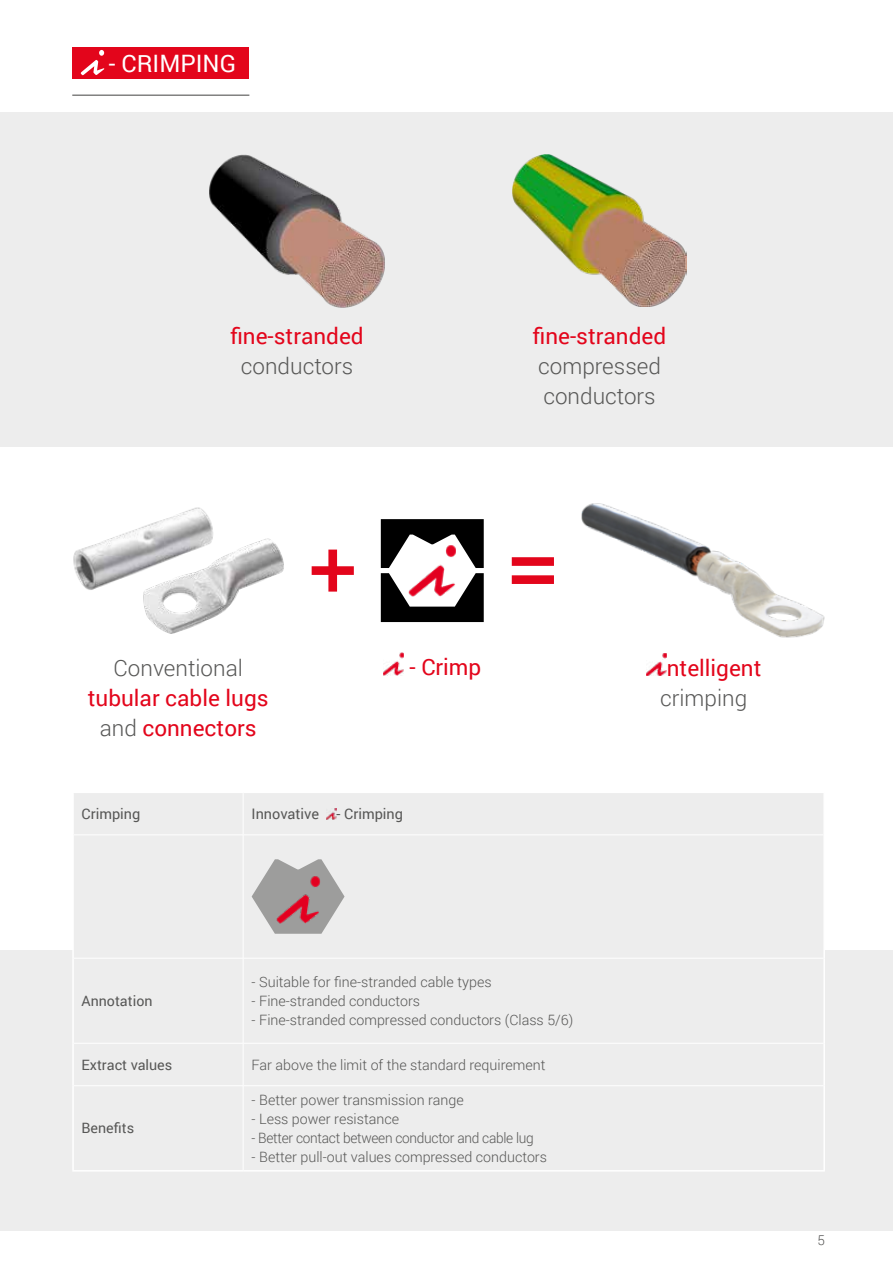
<style>
.page{position:relative;width:893px;height:1263px;background:#fff}
.page>*{position:absolute;margin:0;border:0;box-sizing:border-box;transform-origin:0 0}
.t1{font:24px "Roboto";color:#fff}
.t2{font:22.5px/30px "Roboto";color:#e3051b;text-align:center}
.t3{font:300 22.5px/30px "Roboto";color:#575756}
.t4{font:14.55px "Roboto";color:#575756}
.t5{font:300 14.25px "Roboto";color:#575756}
.t6{font:300 14.25px "Roboto";letter-spacing:-.02em;color:#575756;scale:.96 1}
.t7{font:14.25px "Roboto";color:#575756}
.t8{font:300 13.5px "Roboto";color:#575756}
.s1{font-weight:300;color:#575756}
</style>
<div class="page">
<div style="left:0;top:950px;width:893px;height:281px;background:#ededed"></div>
<div style="left:0;top:112px;width:893px;height:335px;background:#ededed"></div>
<div style="left:74px;top:793px;width:749px;height:157px;background:#ededed"></div>
<hr style="left:72px;top:835px;width:2px;height:123px;background:#fff">
<hr style="left:823px;top:835px;width:2px;height:123px;background:#fff">
<hr style="left:72px;top:958px;width:2px;height:85px;background:#fff">
<hr style="left:823px;top:958px;width:2px;height:85px;background:#fff">
<hr style="left:72px;top:1043px;width:2px;height:43px;background:#fff">
<hr style="left:823px;top:1043px;width:2px;height:43px;background:#fff">
<hr style="left:72px;top:1086px;width:2px;height:84px;background:#fff">
<hr style="left:823px;top:1086px;width:2px;height:84px;background:#fff">
<hr style="left:72px;top:1170px;width:171px;height:1px;background:#fff">
<hr style="left:243px;top:1170px;width:582px;height:1px;background:#fff">
<hr style="left:243px;top:793px;width:1px;height:42px;background:#fff">
<hr style="left:74px;top:835px;width:169px;height:1px;background:#fff">
<hr style="left:243px;top:835px;width:580px;height:1px;background:#fff">
<hr style="left:243px;top:835px;width:1px;height:123px;background:#fff">
<hr style="left:74px;top:958px;width:169px;height:1px;background:#fff">
<hr style="left:243px;top:958px;width:580px;height:1px;background:#fff">
<hr style="left:243px;top:958px;width:1px;height:85px;background:#fff">
<hr style="left:74px;top:1043px;width:169px;height:1px;background:#fff">
<hr style="left:243px;top:1043px;width:580px;height:1px;background:#fff">
<hr style="left:243px;top:1043px;width:1px;height:42px;background:#fff">
<hr style="left:74px;top:1085px;width:169px;height:1px;background:#fff">
<hr style="left:243px;top:1085px;width:580px;height:1px;background:#fff">
<hr style="left:243px;top:1086px;width:1px;height:84px;background:#fff">
<svg style="left:326px;top:808px;width:11px;height:11px"></svg>
<svg style="left:252px;top:859px;width:93px;height:75px;background:#bdbdbc"></svg>
<img style="left:277px;top:876px;width:43px;height:47px">
<img style="left:143px;top:538px;width:141px;height:96px">
<img style="left:73px;top:507px;width:142px;height:84px">
<svg style="left:312px;top:550px;width:42px;height:42px"></svg>
<img style="left:581px;top:503px;width:244px;height:135px">
<svg style="left:381px;top:519px;width:103px;height:103px"></svg>
<img style="left:409px;top:545px;width:47px;height:51px">
<svg style="left:512px;top:557px;width:42px;height:27px"></svg>
<img style="left:383px;top:653px;width:21px;height:22px">
<img style="left:646px;top:653px;width:21px;height:22px">
<img style="left:209px;top:154px;width:176px;height:153px">
<img style="left:513px;top:155px;width:173px;height:152px">
<div style="left:72px;top:47px;width:177px;height:31px;background:#e3051b"></div>
<hr style="left:72px;top:95px;width:177px;height:1px;background:#575756">
<svg style="left:81px;top:50px;width:23px;height:25px"></svg>
<h1 class="t1" style="left:109px;top:46px;width:129px">- CRIMPING</h1>
<h2 class="t2" style="left:230px;top:320px;width:135px">fine-stranded</h2>
<h2 class="t3" style="left:241px;top:351px;width:114px">conductors</h2>
<h2 class="t2" style="left:533px;top:320px;width:135px">fine-stranded</h2>
<h2 class="t3" style="left:538px;top:351px;width:124px">compressed conductors</h2>
<h2 class="t3" style="left:114px;top:652px;width:131px">Conventional</h2>
<h2 class="t2" style="left:88px;top:682px;width:182px">tubular cable lugs <span class="s1">and</span> connectors</h2>
<h2 class="t2" style="left:410px;top:652px;width:73px">- Crimp</h2>
<p class="t4" style="left:82px;top:803px;width:60px">Crimping</p>
<p class="t4" style="left:252px;top:804px;width:153px">Innovative - Crimping</p>
<p class="t7" style="left:82px;top:991px;width:72px">Annotation</p>
<p class="t5" style="left:252px;top:972px;width:241px">- Suitable for fine-stranded cable types</p>
<p class="t5" style="left:252px;top:991px;width:170px">- Fine-stranded conductors</p>
<p class="t5" style="left:252px;top:1010px;width:323px">- Fine-stranded compressed conductors (Class 5/6)</p>
<p class="t7" style="left:82px;top:1054px;width:92px">Extract values</p>
<p class="t5" style="left:252px;top:1055px;width:295px">Far above the limit of the standard requirement</p>
<p class="t7" style="left:82px;top:1118px;width:54px">Benefits</p>
<p class="t5" style="left:252px;top:1090px;width:214px">- Better power transmission range</p>
<p class="t5" style="left:252px;top:1109px;width:149px">- Less power resistance</p>
<p class="t6" style="left:252px;top:1128px;width:296px">- Better contact between conductor and cable lug</p>
<p class="t5" style="left:252px;top:1147px;width:297px">- Better pull-out values compressed conductors</p>
<h2 class="t2" style="left:667px;top:652px;width:96px">ntelligent</h2>
<h2 class="t3" style="left:660px;top:682px;width:89px">crimping</h2>
<p class="t8" style="left:817px;top:1231px;width:9px">5</p>
</div>
